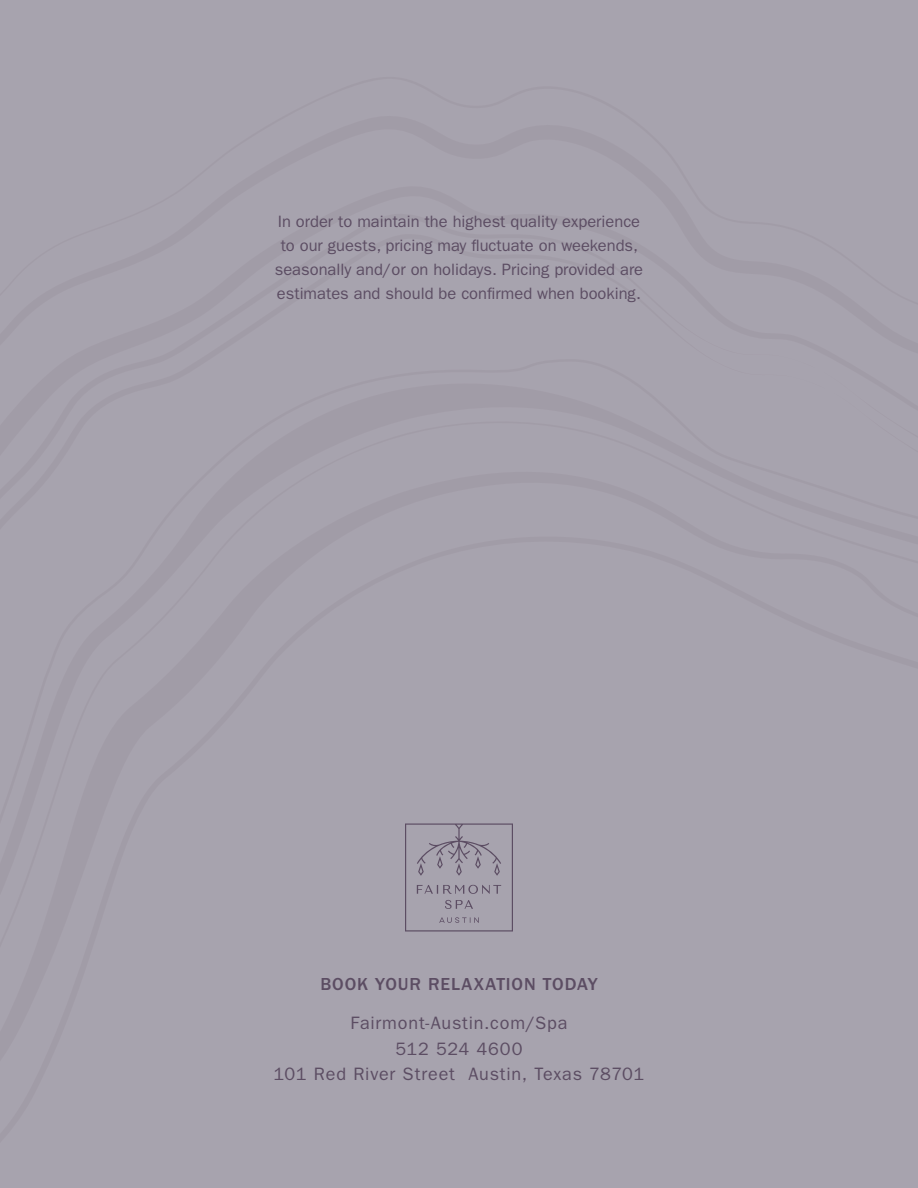
<style>
.page{position:relative;width:918px;height:1188px;background:#a7a3ae}
.page>*{position:absolute;margin:0;border:0;box-sizing:border-box;transform-origin:0 0}
.t1{font:18px/25.5px "ITC Franklin Gothic Std";letter-spacing:.045em;color:#5c4d63;text-align:center}
.t2{font:500 18px "ITC Franklin Gothic Std";letter-spacing:.05em;color:#5c4d63}
.t3{font:16.5px/24px "ITC Franklin Gothic Std";color:#5c4d63;text-align:center}
</style>
<div class="page">
<svg style="left:405px;top:824px;width:108px;height:108px"></svg>
<p class="t3" style="left:275px;top:210px;width:370px">In order to maintain the highest quality experience to our guests, pricing may fluctuate on weekends, seasonally and/or on holidays. Pricing provided are estimates and should be confirmed when booking.</p>
<p class="t2" style="left:320px;top:974px;width:279px">BOOK YOUR RELAXATION TODAY</p>
<p class="t1" style="left:274px;top:1010px;width:372px">Fairmont-Austin.com/Spa<br>512 524 4600<br>101 Red River Street Austin, Texas 78701</p>
</div>
